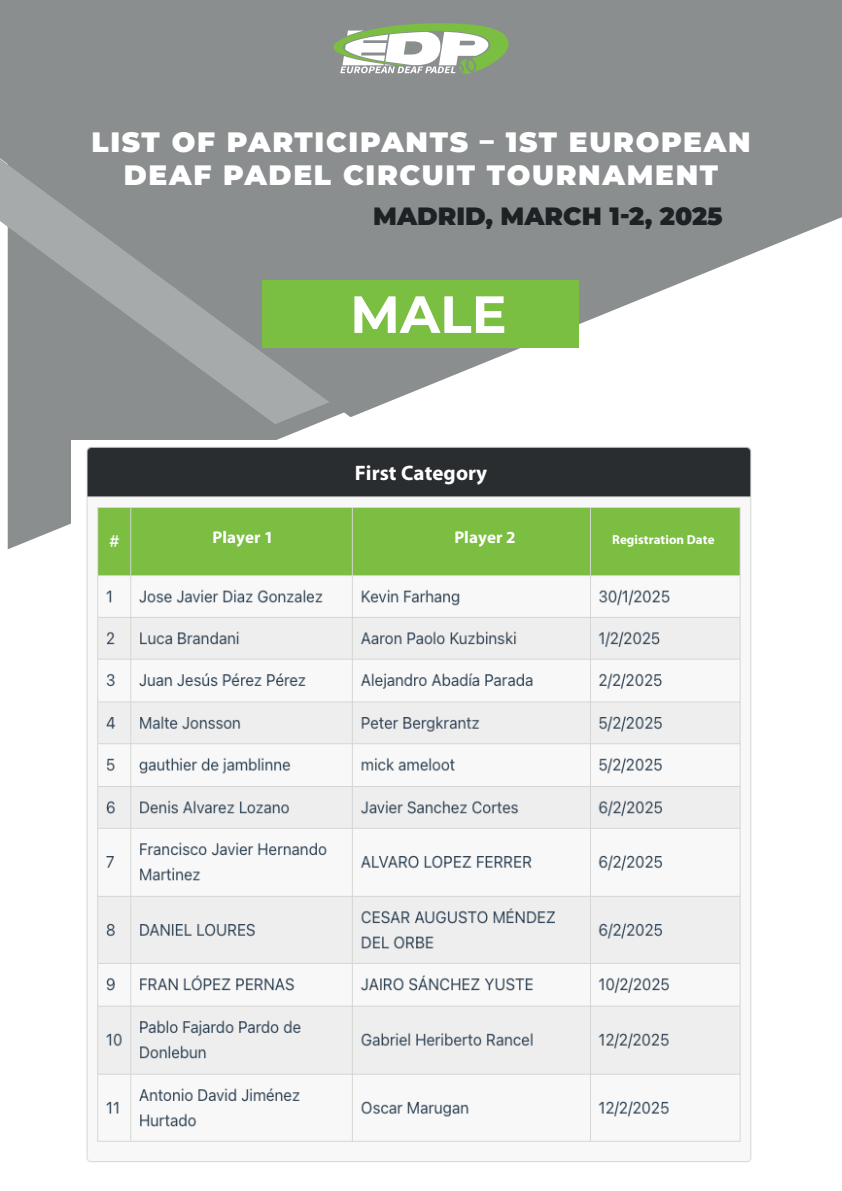
<style>
.page{position:relative;width:842px;height:1191px;background:#fff}
.page>*{position:absolute;margin:0;border:0;box-sizing:border-box;transform-origin:0 0}
.t1{font:700 52.2px "Montserrat";color:#fff}
.t2{font:900 28px/33px "Montserrat";letter-spacing:.06em;color:#fff;text-align:center}
.t3{font:900 25px "Montserrat";color:#1d2124}
.t4{font:700 21px "Myriad Pro";letter-spacing:.005em;color:#fff}
.t5{font:700 17px "Myriad Pro";letter-spacing:.005em;color:#fff}
.t6{font:700 13px "Myriad Pro";letter-spacing:.005em;color:#fff}
</style>
<div class="page">
<svg style="left:8px;top:417px;width:325px;height:132px;background:#989b9c"></svg>
<svg style="left:0;top:0;width:842px;height:417px;fill:#8b8e8f"></svg>
<img style="left:71px;top:440px;width:681px;height:722px">
<svg style="left:0;top:159px;width:329px;height:265px;background:#939697"></svg>
<div style="left:339px;top:458px;width:183px;height:28px;background:#292d2f"></div>
<div style="left:202px;top:529px;width:95px;height:29px;background:#7bbe41"></div>
<div style="left:421px;top:529px;width:95px;height:29px;background:#7bbe41"></div>
<div style="left:621px;top:520px;width:95px;height:46px;background:#7bbe41"></div>
<svg style="left:323px;top:22px;width:189px;height:53px"></svg>
<div style="left:262px;top:280px;width:317px;height:68px;background:#7abe42"></div>
<p class="t2" style="left:91px;top:124px;width:661px">LIST OF PARTICIPANTS – 1ST EUROPEAN<br>DEAF PADEL CIRCUIT TOURNAMENT</p>
<p class="t3" style="left:373px;top:198px;width:351px">MADRID, MARCH 1-2, 2025</p>
<h1 class="t1" style="left:350px;top:277px;width:158px">MALE</h1>
<p class="t4" style="left:355px;top:459px;width:134px">First Category</p>
<p class="t5" style="left:213px;top:526px;width:63px">Player 1</p>
<p class="t5" style="left:454px;top:526px;width:63px">Player 2</p>
<p class="t6" style="left:612px;top:531px;width:104px">Registration Date</p>
</div>
